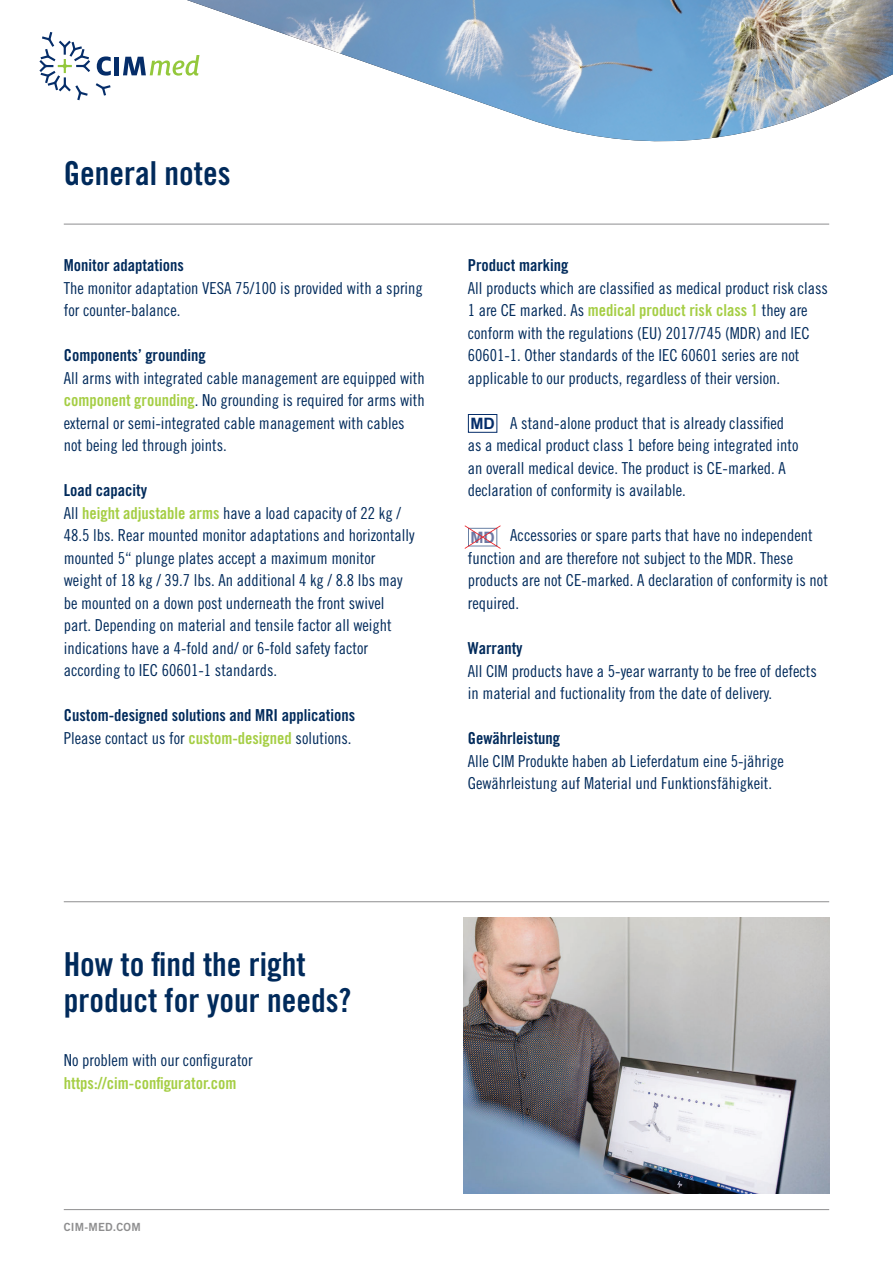
<style>
.page{position:relative;width:893px;height:1263px;background:#fff}
.page>*{position:absolute;margin:0;border:0;box-sizing:border-box;transform-origin:0 0}
.t1{font:33px/36px "Trade Gothic LT Std Bd Cn 20";color:#002a5b}
.t2{font:16.5px/22.5px "Trade Gothic LT Std Cn 18";color:#002a5b}
.t3{font:16.5px "Trade Gothic LT Std Bd Cn 20";color:#002a5b}
.t4{font:16.5px "Trade Gothic LT Std Bd Cn 20";color:#a5ce44}
.t5{font:700 15.75px "Arial";color:#052d69}
.t6{font:700 15.75px "Arial";color:#6e78a3}
.t7{font:11.25px "Trade Gothic LT Std Bd 2";letter-spacing:.02em;color:#8e8e8f}
.s1{font-family:"Trade Gothic LT Std Bd Cn 20";color:#a5ce44}
.s2{font-family:"Trade Gothic LT Std Cn 18";color:#002a5b}
</style>
<div class="page">
<hr style="left:64px;top:224px;width:765px;height:1px;background:#8e8e8f">
<hr style="left:64px;top:1209px;width:765px;height:1px;background:#8e8e8f">
<img style="left:187px;top:0;width:706px;height:142px">
<div style="left:468px;top:414px;width:29px;height:19px;border:1px solid #052d69"></div>
<svg style="left:465px;top:525px;width:36px;height:24px"></svg>
<hr style="left:64px;top:901px;width:765px;height:1px;background:#8e8e8f">
<img style="left:463px;top:917px;width:366px;height:277px">
<svg style="left:96px;top:83px;width:15px;height:13px"></svg>
<svg style="left:97px;top:56px;width:14px;height:20px"></svg>
<div style="left:114px;top:57px;width:5px;height:18px;background:#052d69"></div>
<svg style="left:123px;top:55px;width:76px;height:21px"></svg>
<svg style="left:39px;top:32px;width:51px;height:68px"></svg>
<h1 class="t1" style="left:64px;top:155px;width:168px">General notes</h1>
<p class="t3" style="left:64px;top:255px;width:122px">Monitor adaptations</p>
<p class="t2" style="left:64px;top:276px;width:361px">The monitor adaptation VESA 75/100 is provided with a spring for counter-balance.</p>
<p class="t3" style="left:64px;top:345px;width:143px">Components’ grounding</p>
<p class="t2" style="left:64px;top:366px;width:363px">All arms with integrated cable management are equipped with <span class="s1">component grounding</span>. No grounding is required for arms with external or semi-integrated cable management with cables not being led through joints.</p>
<p class="t3" style="left:64px;top:480px;width:85px">Load capacity</p>
<p class="t2" style="left:64px;top:502px;width:352px">All <span class="s1">height adjustable arms</span> have a load capacity of 22 kg / 48.5 lbs. Rear mounted monitor adaptations and horizontally mounted 5“ plunge plates accept a maximum monitor weight of 18 kg / 39.7 lbs. An additional 4 kg / 8.8 lbs may be mounted on a down post underneath the front swivel part. Depending on material and tensile factor all weight indications have a 4-fold and/ or 6-fold safety factor according to IEC 60601-1 standards.</p>
<p class="t3" style="left:64px;top:705px;width:293px">Custom-designed solutions and MRI applications</p>
<p class="t2" style="left:64px;top:727px;width:289px">Please contact us for <span class="s1">custom-designed</span> solutions.</p>
<p class="t3" style="left:468px;top:255px;width:102px">Product marking</p>
<p class="t2" style="left:468px;top:277px;width:362px">All products which are classified as medical product risk class</p>
<p class="t4" style="left:468px;top:300px;width:341px"><span class="s2">1 are CE marked. As</span> medical product risk class 1 <span class="s2">they are</span></p>
<p class="t2" style="left:468px;top:322px;width:343px">conform with the regulations (EU) 2017/745 (MDR) and IEC<br>60601-1. Other standards of the IEC 60601 series are not applicable to our products, regardless of their version.</p>
<p class="t2" style="left:468px;top:412px;width:332px;text-indent:43px">A stand-alone product that is already classified as a medical product class 1 before being integrated into an overall medical device. The product is CE-marked. A declaration of conformity is available.</p>
<p class="t2" style="left:468px;top:524px;width:362px;text-indent:43px">Accessories or spare parts that have no independent function and are therefore not subject to the MDR. These products are not CE-marked. A declaration of conformity is not required.</p>
<p class="t3" style="left:468px;top:638px;width:56px">Warranty</p>
<p class="t2" style="left:468px;top:659px;width:351px">All CIM products have a 5-year warranty to be free of defects in material and fuctionality from the date of delivery.</p>
<p class="t3" style="left:468px;top:728px;width:94px">Gewährleistung</p>
<p class="t2" style="left:468px;top:749px;width:318px">Alle CIM Produkte haben ab Lieferdatum eine 5-jährige<br>Gewährleistung auf Material und Funktionsfähigkeit.</p>
<p class="t5" style="left:470px;top:412px;width:26px">MD</p>
<p class="t6" style="left:470px;top:526px;width:26px">MD</p>
<h1 class="t1" style="left:64px;top:946px;width:289px">How to find the right product for your needs?</h1>
<p class="t2" style="left:64px;top:1049px;width:190px">No problem with our configurator</p>
<p class="t4" style="left:64px;top:1073px;width:174px">https://cim-configurator.com</p>
<p class="t7" style="left:64px;top:1220px;width:78px">CIM-MED.COM</p>
</div>
